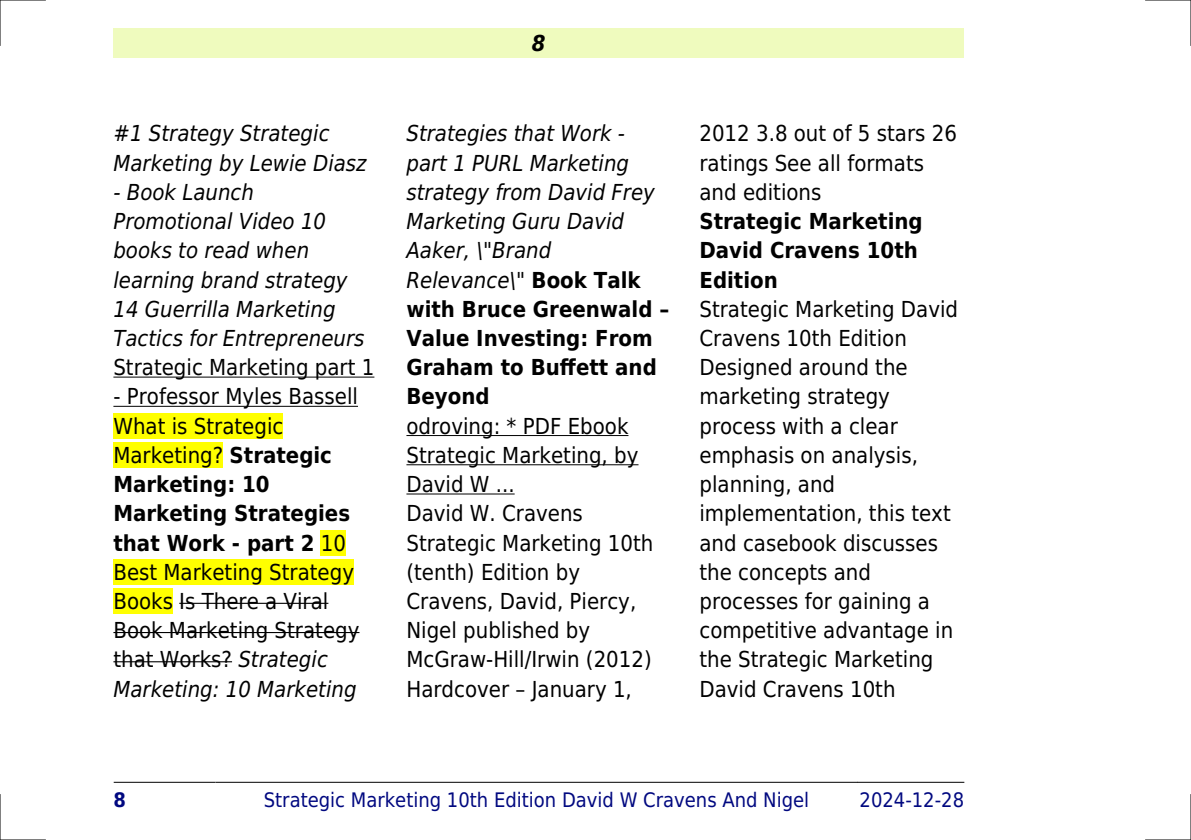
<style>
.page{position:relative;width:1191px;height:840px;background:#fff}
.page>*{position:absolute;margin:0;border:0;box-sizing:border-box;transform-origin:0 0}
.t1{font:22px/29.2px "DejaVu Sans Condensed";color:#000}
.t2{font:italic 22px/29.2px "DejaVu Sans Condensed";color:#000}
.t3{font:700 22px/29.2px "DejaVu Sans Condensed";color:#000}
.t4{font:italic 700 22px "DejaVu Sans Condensed";color:#000}
.t5{font:20px "DejaVu Sans Condensed";color:#000880}
.t6{font:700 20px "DejaVu Sans Condensed";color:#000880}
.s1{font-weight:700}
.s2{font-style:italic}
.s3{font-weight:700;font-style:normal}
</style>
<div class="page">
<div style="left:113px;top:28px;width:851px;height:30px;background:#effbbe"></div>
<hr style="left:114px;top:781px;width:101px;height:1px;background:#000">
<hr style="left:216px;top:781px;width:641px;height:1px;background:#000">
<hr style="left:857px;top:781px;width:107px;height:1px;background:#000">
<hr style="left:113px;top:376px;width:261px;height:1px;background:#000">
<hr style="left:113px;top:405px;width:245px;height:1px;background:#000">
<div style="left:113px;top:413px;width:170px;height:25px;background:#ff0"></div>
<div style="left:113px;top:442px;width:110px;height:26px;background:#ff0"></div>
<div style="left:321px;top:530px;width:25px;height:25px;background:#ff0"></div>
<div style="left:113px;top:559px;width:241px;height:25px;background:#ff0"></div>
<div style="left:113px;top:588px;width:60px;height:26px;background:#ff0"></div>
<hr style="left:179px;top:602px;width:149px;height:1px;background:#000">
<hr style="left:113px;top:631px;width:246px;height:1px;background:#000">
<hr style="left:113px;top:660px;width:119px;height:2px;background:#000">
<hr style="left:406px;top:435px;width:222px;height:1px;background:#000">
<hr style="left:406px;top:464px;width:232px;height:1px;background:#000">
<hr style="left:406px;top:493px;width:108px;height:1px;background:#000">
<hr style="left:0;top:0;width:45px;height:1px;background:#000">
<hr style="left:1145px;top:0;width:46px;height:1px;background:#000">
<hr style="left:0;top:839px;width:45px;height:1px;background:#000">
<hr style="left:1145px;top:839px;width:46px;height:1px;background:#000">
<hr style="left:0;top:0;width:1px;height:45px;background:#000">
<hr style="left:0;top:794px;width:1px;height:45px;background:#000">
<hr style="left:1190px;top:0;width:1px;height:45px;background:#000">
<hr style="left:1190px;top:794px;width:1px;height:45px;background:#000">
<p class="t2" style="left:113px;top:119px;width:255px">#1 Strategy Strategic<br>Marketing by Lewie Diasz</p>
<p class="t2" style="left:113px;top:177px;width:253px">- Book Launch<br>Promotional Video 10 books to read when learning brand strategy<br>14 Guerrilla Marketing<br>Tactics for Entrepreneurs</p>
<p class="t1" style="left:113px;top:353px;width:262px">Strategic Marketing part 1</p>
<p class="t1" style="left:113px;top:382px;width:247px">- Professor Myles Bassell<br>What is Strategic<br>Marketing? <span class="s1">Strategic<br>Marketing: 10<br>Marketing Strategies that Work - part 2</span> 10<br>Best Marketing Strategy<br>Books Is There a Viral<br>Book Marketing Strategy that Works? <span class="s2">Strategic<br>Marketing: 10 Marketing</span></p>
<p class="t4" style="left:532px;top:30px;width:15px">8</p>
<p class="t2" style="left:406px;top:119px;width:252px">Strategies that Work - part 1 PURL Marketing strategy from David Frey<br>Marketing Guru David<br>Aaker, \"Brand<br>Relevance\" <span class="s3">Book Talk with Bruce Greenwald<br>Value Investing: From<br>Graham to Buffett and<br>Beyond</span></p>
<p class="t1" style="left:406px;top:411px;width:248px">odroving: * PDF Ebook<br>Strategic Marketing, by<br>David W ...<br>David W. Cravens<br>Strategic Marketing 10th (tenth) Edition by<br>Cravens, David, Piercy,<br>Nigel published by<br>McGraw-Hill/Irwin (2012)<br>Hardcover January 1,</p>
<p class="t1" style="left:699px;top:119px;width:259px">2012 3.8 out of 5 stars 26 ratings See all formats and editions</p>
<p class="t3" style="left:699px;top:207px;width:225px">Strategic Marketing<br>David Cravens 10th<br>Edition</p>
<p class="t1" style="left:699px;top:294px;width:260px">Strategic Marketing David<br>Cravens 10th Edition<br>Designed around the marketing strategy process with a clear emphasis on analysis, planning, and implementation, this text and casebook discusses the concepts and processes for gaining a competitive advantage in the Strategic Marketing<br>David Cravens 10th</p>
<p class="t6" style="left:113px;top:787px;width:14px">8</p>
<p class="t5" style="left:264px;top:787px;width:547px">Strategic Marketing 10th Edition David W Cravens And Nigel</p>
<p class="t5" style="left:859px;top:787px;width:106px">2024-12-28</p>
</div>
